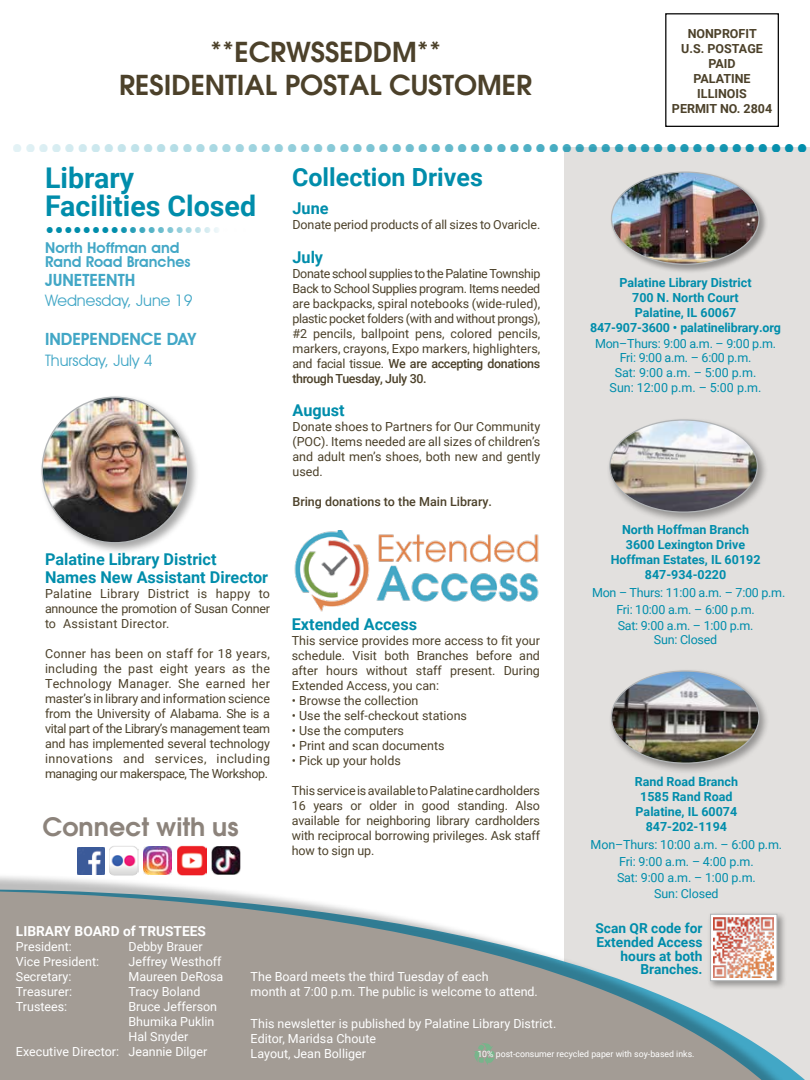
<style>
.page{position:relative;width:810px;height:1080px;background:#fff}
.page>*{position:absolute;margin:0;border:0;box-sizing:border-box;transform-origin:0 0}
.t1{font:700 41.88px "Futura BT";color:#008dab}
.t2{font:700 29.75px "Futura BT";color:#008dab}
.t3{font:700 28.5px/28.5px "Roboto";color:#008dab}
.t4{font:600 27.5px/33px "Avant Garde";color:#4c412a;text-align:center}
.t5{font:600 25.38px "Avant Garde";color:#8c837b}
.t6{font:700 25px "Roboto";color:#008dab}
.t7{font:600 16.88px "Avant Garde IT Cby BT";color:#42a7c6}
.t8{font:700 16.25px/18.8px "Roboto";color:#008dab}
.t9{font:15.75px "Avant Garde IT Cby BT";color:#42a7c6}
.t10{font:600 15px/14.8px "Avant Garde IT Cby BT";color:#42a7c6}
.t11{font:700 13.75px/13.8px "Roboto";color:#008dab;text-align:right}
.t12{font:700 13.75px "Roboto";color:#fff}
.t13{font:12.5px/15px "Roboto";color:#4c412a;text-align:justify}
.t14{font:12.5px/15px "Roboto";color:#fff}
.t15{font:700 12.5px/15px "Roboto";color:#008dab;text-align:center}
.t16{font:12.5px/16.2px "Roboto";letter-spacing:-.02em;color:#008dab;text-align:center}
.t17{font:700 12.5px/15px "Roboto";color:#4c412a;text-align:center}
.t18{font:12.5px/15px "Roboto";color:#008dab;text-align:center}
.t19{font:500 12.5px "Roboto";color:#4c412a}
.t20{font:8.75px "Roboto";color:#fff}
.s1{font-weight:500}
</style>
<div class="page">
<div style="left:565px;top:148px;width:245px;height:932px;background:#e2e0de"></div>
<div style="left:608px;top:668px;width:162px;height:107px;background:#000;opacity:.35"></div>
<img style="left:611px;top:671px;width:148px;height:92px">
<div style="left:607px;top:417px;width:162px;height:106px;background:#000;opacity:.35"></div>
<img style="left:610px;top:420px;width:147px;height:92px">
<div style="left:665px;top:13px;width:114px;height:114px;border:1px solid #000"></div>
<div style="left:610px;top:170px;width:158px;height:104px;background:#000;opacity:.35"></div>
<img style="left:611px;top:172px;width:148px;height:92px">
<svg style="left:0;top:874px;width:787px;height:206px;fill:#a39c95"></svg>
<svg style="left:474px;top:1043px;width:21px;height:22px"></svg>
<img style="left:78px;top:847px;width:26px;height:27px">
<img style="left:109px;top:846px;width:29px;height:29px">
<img style="left:144px;top:847px;width:27px;height:27px">
<img style="left:177px;top:846px;width:29px;height:29px">
<img style="left:212px;top:846px;width:28px;height:28px">
<div style="left:708px;top:911px;width:79px;height:80px;background:#000;opacity:.35"></div>
<div style="left:710px;top:914px;width:67px;height:67px;background:linear-gradient(to right,#fff,#fff);border:1px solid #b1b4b6"></div>
<img style="left:713px;top:918px;width:60px;height:59px">
<img style="left:294px;top:530px;width:245px;height:82px">
<div style="left:39px;top:394px;width:161px;height:161px;background:#000;opacity:.35"></div>
<img style="left:42px;top:397px;width:146px;height:146px;border-radius:73px">
<h3 class="t4" style="left:119px;top:35px;width:415px">**ECRWSSEDDM**<br>RESIDENTIAL POSTAL CUSTOMER</h3>
<p class="t17" style="left:672px;top:25px;width:102px">NONPROFIT<br>U.S. POSTAGE<br>PAID<br>PALATINE<br>ILLINOIS<br>PERMIT NO. 2804</p>
<h1 class="t1" style="left:809px;top:184px;width:800px;rotate:-180deg">.............................................................</h1>
<h3 class="t3" style="left:45px;top:162px;width:212px">Library<br>Facilities Closed</h3>
<h2 class="t2" style="left:249px;top:255px;width:206px;rotate:-180deg">......................</h2>
<p class="t10" style="left:45px;top:240px;width:147px">North Hoffman and<br>Rand Road Branches</p>
<h3 class="t7" style="left:45px;top:270px;width:92px">JUNETEENTH</h3>
<p class="t9" style="left:45px;top:291px;width:149px">Wednesday, June 19</p>
<h3 class="t7" style="left:45px;top:329px;width:152px">INDEPENDENCE DAY</h3>
<p class="t9" style="left:45px;top:351px;width:109px">Thursday, July 4</p>
<h3 class="t8" style="left:45px;top:549px;width:225px">Palatine Library District<br>Names New Assistant Director</h3>
<p class="t13" style="left:45px;top:586px;width:227px">Palatine Library District is happy to announce the promotion of Susan Conner to Assistant Director.</p>
<p class="t13" style="left:45px;top:646px;width:227px">Conner has been on staff for 18 years, including the past eight years as the Technology Manager. She earned her master’s in library and information science from the University of Alabama. She is a vital part of the Library’s management team and has implemented several technology innovations and services, including managing our makerspace, The Workshop.</p>
<h3 class="t5" style="left:43px;top:810px;width:198px">Connect with us</h3>
<h3 class="t6" style="left:292px;top:160px;width:192px">Collection Drives</h3>
<h3 class="t8" style="left:292px;top:198px;width:38px">June</h3>
<p class="t13" style="left:292px;top:216px;width:249px">Donate period products of all sizes to Ovaricle.</p>
<h3 class="t8" style="left:292px;top:247px;width:32px">July</h3>
<p class="t13" style="left:292px;top:265px;width:249px">Donate school supplies to the Palatine Township Back to School Supplies program. Items needed are backpacks, spiral notebooks (wide-ruled), plastic pocket folders (with and without prongs), #2 pencils, ballpoint pens, colored pencils, markers, crayons, Expo markers, highlighters, and facial tissue. <span class="s1">We are accepting donations through Tuesday, July 30.</span></p>
<h3 class="t8" style="left:292px;top:401px;width:54px">August</h3>
<p class="t13" style="left:292px;top:419px;width:249px">Donate shoes to Partners for Our Community (POC). Items needed are all sizes of children’s and adult men’s shoes, both new and gently used.</p>
<p class="t19" style="left:292px;top:493px;width:201px">Bring donations to the Main Library.</p>
<h3 class="t8" style="left:292px;top:614px;width:127px">Extended Access</h3>
<p class="t13" style="left:292px;top:632px;width:250px">This service provides more access to fit your schedule. Visit both Branches before and after hours without staff present. During Extended Access, you can:</p>
<p class="t13" style="left:292px;top:692px;width:128px">• Browse the collection</p>
<p class="t13" style="left:292px;top:707px;width:177px">• Use the self-checkout stations</p>
<p class="t13" style="left:292px;top:722px;width:114px">• Use the computers</p>
<p class="t13" style="left:292px;top:737px;width:154px">• Print and scan documents</p>
<p class="t13" style="left:292px;top:752px;width:111px">• Pick up your holds</p>
<p class="t13" style="left:292px;top:782px;width:250px">This service is available to Palatine cardholders 16 years or older in good standing. Also available for neighboring library cardholders with reciprocal borrowing privileges. Ask staff how to sign up.</p>
<p class="t15" style="left:590px;top:275px;width:193px">Palatine Library District<br>700 N. North Court<br>Palatine, IL 60067<br>847-907-3600 • palatinelibrary.org</p>
<p class="t16" style="left:595px;top:336px;width:183px;line-height:13.8px">Mon–Thurs: 9:00 a.m. – 9:00 p.m.<br>Fri: 9:00 a.m. – 6:00 p.m.</p>
<p class="t18" style="left:610px;top:365px;width:153px">Sat: 9:00 a.m. – 5:00 p.m.<br>Sun: 12:00 p.m. – 5:00 p.m.</p>
<p class="t15" style="left:611px;top:521px;width:151px">North Hoffman Branch<br>3600 Lexington Drive<br>Hoffman Estates, IL 60192<br>847-934-0220</p>
<p class="t16" style="left:592px;top:584px;width:195px">Mon – Thurs: 11:00 a.m. – 7:00 p.m.<br>Fri: 10:00 a.m. – 6:00 p.m.<br>Sat: 9:00 a.m. – 1:00 p.m.</p>
<p class="t16" style="left:654px;top:630px;width:65px">Sun: Closed</p>
<p class="t15" style="left:635px;top:773px;width:105px">Rand Road Branch<br>1585 Rand Road<br>Palatine, IL 60074<br>847-202-1194</p>
<p class="t16" style="left:591px;top:836px;width:193px">Mon–Thurs: 10:00 a.m. – 6:00 p.m.<br>Fri: 9:00 a.m. – 4:00 p.m.<br>Sat: 9:00 a.m. – 1:00 p.m.<br>Sun: Closed</p>
<p class="t12" style="left:16px;top:921px;width:192px">LIBRARY BOARD of TRUSTEES</p>
<p class="t14" style="left:16px;top:939px;width:85px">President:<br>Vice President:<br>Secretary:<br>Treasurer:<br>Trustees:</p>
<p class="t14" style="left:16px;top:1044px;width:105px">Executive Director:</p>
<p class="t14" style="left:128px;top:938px;width:96px">Debby Brauer<br>Jeffrey Westhoff<br>Maureen DeRosa<br>Tracy Boland<br>Bruce Jefferson<br>Bhumika Puklin<br>Hal Snyder<br>Jeannie Dilger</p>
<p class="t11" style="left:595px;top:921px;width:109px">Scan QR code for<br>Extended Access hours at both<br>Branches.</p>
<p class="t14" style="left:251px;top:969px;width:289px">The Board meets the third Tuesday of each<br>month at 7:00 p.m. The public is welcome to attend.</p>
<p class="t14" style="left:251px;top:1015px;width:307px">This newsletter is published by Palatine Library District.<br>Editor, Maridsa Choute<br>Layout, Jean Bolliger</p>
<p class="t20" style="left:477px;top:1048px;width:219px">10% post-consumer recycled paper with soy-based inks.</p>
</div>
